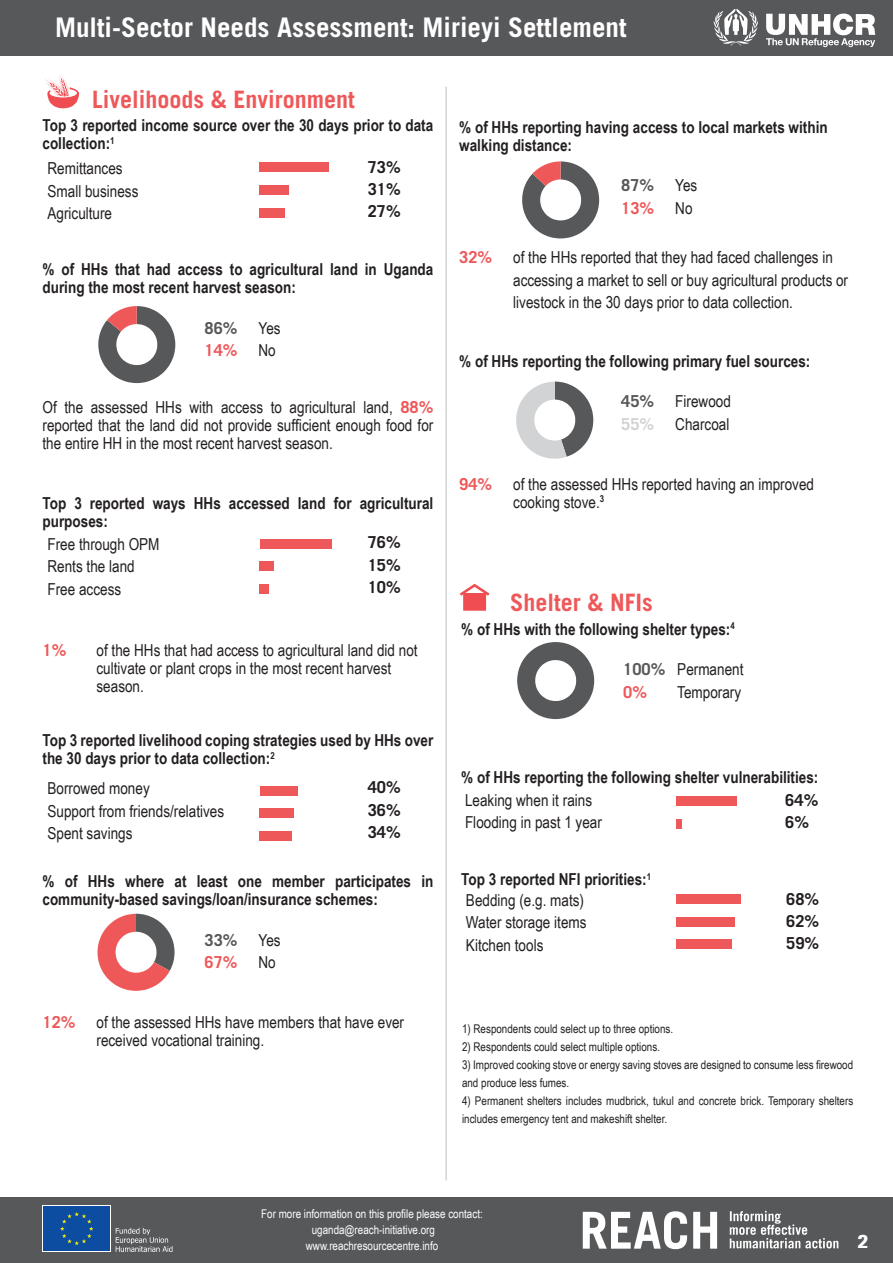
<style>
.page{position:relative;width:893px;height:1263px;background:#fff}
.page>*{position:absolute;margin:0;border:0;box-sizing:border-box;transform-origin:0 0}
.t1{font:126px "Chartwell Bars Vertical";color:#ee5859}
.REACH_title_white{font:108px "Chartwell Pies";color:#57585a}
.REACH_title_white-2{font:700 27px "Trade Gothic LT Std";color:#fff}
.REACH_section_title{font:700 24px "Trade Gothic LT Std";color:#ee5859}
.t2{font:700 18px "Trade Gothic LT Std";color:#fff}
.t3{font:16.5px/18px "Arial Narrow";color:#231f20}
.t4{font:700 16.5px/18px "Arial Narrow";color:#231f20}
.REACH_body_text_back{font:700 16.5px "Trade Gothic LT Std";color:#231f20}
.t5{font:700 16.5px "Trade Gothic LT Std";color:#ee5859}
.t6{font:700 16.5px "Trade Gothic LT Std";color:#57585a}
.t7{font:700 16.5px "Trade Gothic LT Std";color:#d1d3d4}
.t8{font:12px/18px "Arial Narrow";color:#231f20}
.t9{font:12px/16.2px "Arial Narrow";color:#fff;text-align:center}
.s1{color:#ee5859}
.s2{color:#fff}
.s3{font-family:"Trade Gothic LT Std";font-weight:700;color:#ee5859}
.s4{color:#d1d3d4}
.s5{font-family:"Trade Gothic LT Std";font-weight:700;color:#57585a}
</style>
<div class="page">
<div style="left:0;top:1197px;width:892px;height:66px;background:#57585a"></div>
<hr style="left:892px;top:1197px;width:1px;height:66px;background:#57585a">
<div style="left:0;top:0;width:893px;height:56px;background:#57585a"></div>
<div style="left:42px;top:1205px;width:69px;height:47px;background:#0d4da1"></div>
<svg style="left:60px;top:1212px;width:33px;height:33px"></svg>
<svg style="left:116px;top:1228px;width:56px;height:24px"></svg>
<svg style="left:583px;top:1211px;width:134px;height:38px"></svg>
<svg style="left:730px;top:1211px;width:108px;height:37px"></svg>
<svg style="left:714px;top:9px;width:44px;height:37px"></svg>
<svg style="left:766px;top:14px;width:109px;height:33px"></svg>
<hr style="left:445px;top:87px;width:2px;height:1093px;background:#d1d3d4">
<svg style="left:45px;top:74px;width:34px;height:34px"></svg>
<svg style="left:460px;top:584px;width:29px;height:27px"></svg>
<p class="REACH_title_white-2" style="left:55px;top:10px;width:573px">Multi-Sector Needs Assessment: Mirieyi Settlement</p>
<p class="REACH_section_title" style="left:92px;top:85px;width:264px">Livelihoods &amp; Environment</p>
<p class="t4" style="left:43px;top:115px;width:392px">Top 3 reported income source over the 30 days prior to data collection:<sup>1</sup></p>
<p class="t3" style="left:48px;top:159px;width:77px">Remittances</p>
<p class="t3" style="left:48px;top:181px;width:92px">Small business</p>
<p class="t3" style="left:48px;top:204px;width:66px">Agriculture</p>
<p class="t1" style="left:380px;top:156px;width:70px;rotate:90deg">73+31+27</p>
<p class="REACH_body_text_back" style="left:368px;top:157px;width:35px">73%</p>
<p class="REACH_body_text_back" style="left:368px;top:179px;width:35px">31%</p>
<p class="REACH_body_text_back" style="left:368px;top:201px;width:35px">27%</p>
<p class="t4" style="left:43px;top:259px;width:392px">% of HHs that had access to agricultural land in Uganda during the most recent harvest season:</p>
<p class="t6" style="left:205px;top:318px;width:35px">86%</p>
<p class="t3" style="left:259px;top:318px;width:24px">Yes</p>
<p class="t5" style="left:205px;top:340px;width:35px">14%</p>
<p class="t3" style="left:259px;top:341px;width:19px">No</p>
<p class="REACH_title_white" style="left:93px;top:278px;width:163px">86<span class="s1">14</span><span class="s2">A</span></p>
<p class="t3" style="left:43px;top:398px;width:392px;text-align:justify">Of the assessed HHs with access to agricultural land, <span class="s3">88% </span>reported that the land did not provide sufficient enough food for the entire HH in the most recent harvest season.</p>
<p class="t4" style="left:43px;top:493px;width:392px">Top 3 reported ways HHs accessed land for agricultural purposes:</p>
<p class="t3" style="left:48px;top:534px;width:114px">Free through OPM</p>
<p class="t3" style="left:48px;top:557px;width:89px">Rents the land</p>
<p class="t3" style="left:48px;top:579px;width:75px">Free access</p>
<p class="t1" style="left:380px;top:532px;width:70px;rotate:90deg">76+15+10</p>
<p class="REACH_body_text_back" style="left:368px;top:532px;width:35px">76%</p>
<p class="REACH_body_text_back" style="left:368px;top:555px;width:35px">15%</p>
<p class="REACH_body_text_back" style="left:368px;top:577px;width:35px">10%</p>
<p class="t5" style="left:43px;top:640px;width:25px">1%</p>
<p class="t3" style="left:97px;top:641px;width:323px">of the HHs that had access to agricultural land did not cultivate or plant crops in the most recent harvest season.</p>
<p class="t4" style="left:43px;top:730px;width:392px">Top 3 reported livelihood coping strategies used by HHs over the 30 days prior to data collection:<sup>2</sup></p>
<p class="t3" style="left:48px;top:779px;width:104px">Borrowed money</p>
<p class="t3" style="left:48px;top:801px;width:178px">Support from friends/relatives</p>
<p class="t3" style="left:48px;top:824px;width:86px">Spent savings</p>
<p class="t1" style="left:380px;top:779px;width:70px;rotate:90deg">40+36+34</p>
<p class="REACH_body_text_back" style="left:368px;top:777px;width:35px">40%</p>
<p class="REACH_body_text_back" style="left:368px;top:799px;width:35px">36%</p>
<p class="REACH_body_text_back" style="left:368px;top:822px;width:35px">34%</p>
<p class="t4" style="left:43px;top:871px;width:392px">% of HHs where at least one member participates in community-based savings/loan/insurance schemes:</p>
<p class="t6" style="left:205px;top:930px;width:35px">33%</p>
<p class="t3" style="left:259px;top:930px;width:24px">Yes</p>
<p class="t5" style="left:205px;top:952px;width:35px">67%</p>
<p class="t3" style="left:259px;top:953px;width:19px">No</p>
<p class="REACH_title_white" style="left:92px;top:886px;width:172px">33<span class="s1">67</span><span class="s2">A</span></p>
<p class="t5" style="left:43px;top:1012px;width:35px">12%</p>
<p class="t3" style="left:97px;top:1013px;width:309px">of the assessed HHs have members that have ever received vocational training.</p>
<p class="t4" style="left:459px;top:117px;width:370px">% of HHs reporting having access to local markets within</p>
<p class="t4" style="left:459px;top:135px;width:114px">walking distance:</p>
<p class="t6" style="left:621px;top:175px;width:35px">87%</p>
<p class="t3" style="left:675px;top:176px;width:24px">Yes</p>
<p class="t5" style="left:621px;top:198px;width:35px">13%</p>
<p class="t3" style="left:675px;top:198px;width:19px">No</p>
<p class="t5" style="left:459px;top:247px;width:35px">32%</p>
<p class="t3" style="left:513px;top:246px;width:336px;line-height:22.5px">of the HHs reported that they had faced challenges in accessing a market to sell or buy agricultural products or livestock in the 30 days prior to data collection.</p>
<p class="REACH_title_white" style="left:517px;top:134px;width:161px">87<span class="s1">13</span><span class="s2">A</span></p>
<p class="t4" style="left:459px;top:351px;width:353px">% of HHs reporting the following primary fuel sources:</p>
<p class="t6" style="left:621px;top:391px;width:35px">45%</p>
<p class="t3" style="left:675px;top:392px;width:57px">Firewood</p>
<p class="t7" style="left:621px;top:414px;width:35px">55%</p>
<p class="t3" style="left:675px;top:414px;width:56px">Charcoal</p>
<p class="REACH_title_white" style="left:511px;top:354px;width:172px">45<span class="s4">55</span><span class="s2">A</span></p>
<p class="t5" style="left:459px;top:474px;width:35px">94%</p>
<p class="t3" style="left:513px;top:474px;width:302px">of the assessed HHs reported having an improved cooking stove.<sup>3</sup></p>
<p class="REACH_section_title" style="left:510px;top:587px;width:144px">Shelter &amp; NFIs</p>
<p class="REACH_title_white" style="left:512px;top:614px;width:154px">100<span class="s2">A</span></p>
<p class="t4" style="left:461px;top:619px;width:275px">% of HHs with the following shelter types:<sup>4</sup></p>
<p class="t3" style="left:623px;top:660px;width:122px"><span class="s5">100%</span> Permanent</p>
<p class="t5" style="left:623px;top:682px;width:25px">0%</p>
<p class="t3" style="left:677px;top:682px;width:65px">Temporary</p>
<p class="t4" style="left:461px;top:768px;width:359px">% of HHs reporting the following shelter vulnerabilities:</p>
<p class="t3" style="left:465px;top:790px;width:129px">Leaking when it rains</p>
<p class="REACH_body_text_back" style="left:785px;top:790px;width:35px">64%</p>
<p class="t3" style="left:465px;top:813px;width:138px">Flooding in past 1 year</p>
<p class="REACH_body_text_back" style="left:785px;top:812px;width:25px">6%</p>
<p class="t1" style="left:797px;top:790px;width:167px;rotate:90deg">64+6 68+62+59</p>
<p class="t4" style="left:461px;top:870px;width:191px">Top 3 reported NFI priorities:<sup>1</sup></p>
<p class="REACH_body_text_back" style="left:786px;top:889px;width:35px">68%</p>
<p class="REACH_body_text_back" style="left:786px;top:911px;width:35px">62%</p>
<p class="REACH_body_text_back" style="left:786px;top:933px;width:35px">59%</p>
<p class="t3" style="left:466px;top:890px;width:120px">Bedding (e.g. mats)</p>
<p class="t3" style="left:466px;top:913px;width:122px">Water storage items</p>
<p class="t3" style="left:466px;top:935px;width:79px">Kitchen tools</p>
<p class="t8" style="left:462px;top:1019px;width:213px">1) Respondents could select up to three options.</p>
<p class="t8" style="left:462px;top:1037px;width:200px">2) Respondents could select multiple options.</p>
<p class="t8" style="left:462px;top:1055px;width:393px">3) Improved cooking stove or energy saving stoves are designed to consume less firewood and produce less fumes.</p>
<p class="t8" style="left:462px;top:1091px;width:393px">4) Permanent shelters includes mudbrick, tukul and concrete brick. Temporary shelters includes emergency tent and makeshift shelter.</p>
<p class="t9" style="left:261px;top:1205px;width:223px">For more information on this profile please contact: uganda@reach-initiative.org www.reachresourcecentre.info</p>
<p class="t2" style="left:857px;top:1230px;width:12px">2</p>
</div>
